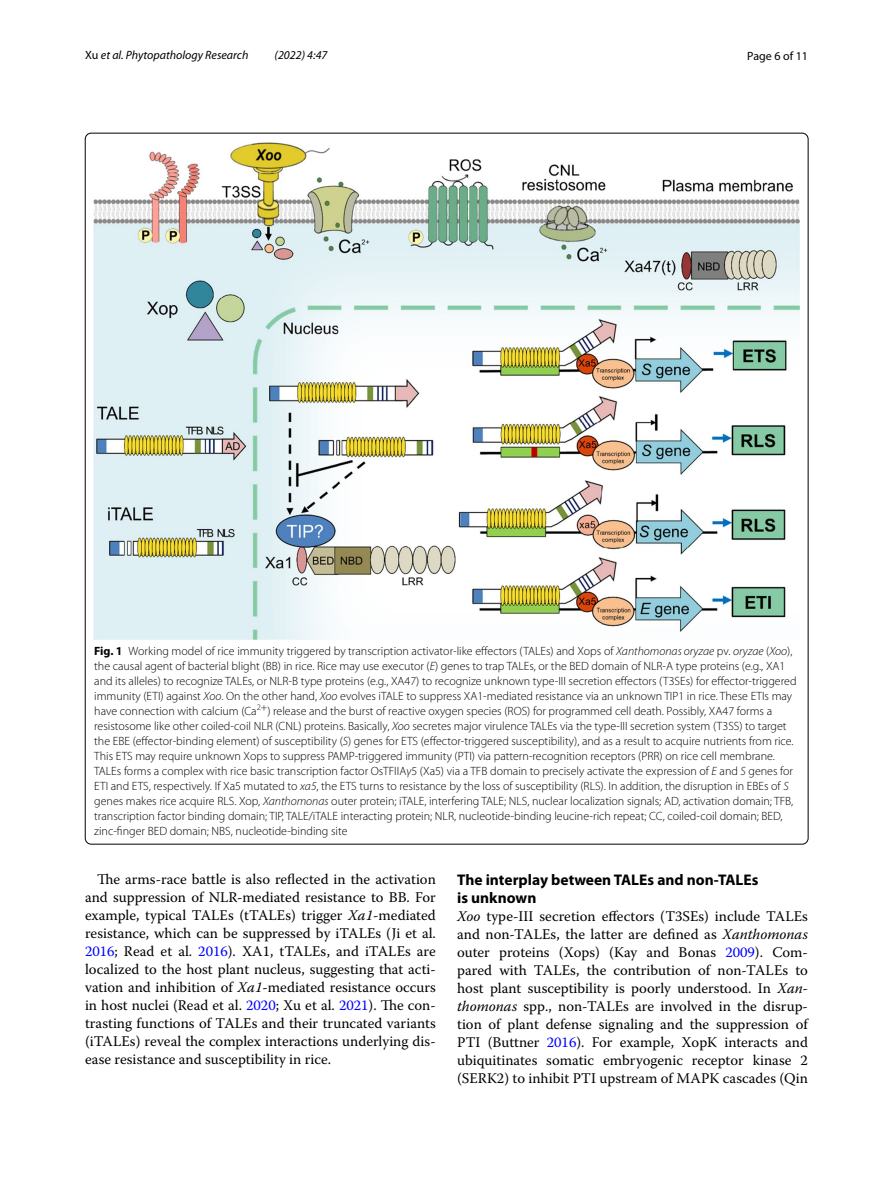
<style>
.page{position:relative;width:893px;height:1187px;background:#fff}
.page>*{position:absolute;margin:0;border:0;box-sizing:border-box;transform-origin:0 0}
.t1{font:700 15.45px/18px "Myriad Pro";color:#000}
.t2{font:14.7px/18px "Warnock Pro";color:#000;text-align:justify}
.t3{font:300 12px/15px "Myriad Pro";color:#000}
.t4{font:italic 12px "Myriad Pro";color:#000}
.t5{font:12px "Myriad Pro";color:#000}
.s1{font-style:normal}
.s2{font-weight:700}
.s3{font-style:italic}
.s4{color:#00f}
</style>
<div class="page">
<img style="left:94px;top:142px;width:706px;height:497px">
<p class="t4" style="left:85px;top:48px;width:165px"><span class="s1">Xu</span> et al. Phytopathology Research</p>
<p class="t4" style="left:275px;top:48px;width:54px">(2022) 4:47</p>
<p class="t5" style="left:747px;top:48px;width:62px">Page 6 of 11</p>
<p class="t3" style="left:94px;top:643px;width:704px"><span class="s2">Fig. 1</span> Working model of rice immunity triggered by transcription activator-like effectors (TALEs) and Xops of <span class="s3">Xanthomonas oryzae</span> pv. <span class="s3">oryzae</span> (<span class="s3">Xoo</span>), the causal agent of bacterial blight (BB) in rice. Rice may use executor (<span class="s3">E</span>) genes to trap TALEs, or the BED domain of NLR-A type proteins (e.g., XA1 and its alleles) to recognize TALEs, or NLR-B type proteins (e.g., XA47) to recognize unknown type-III secretion effectors (T3SEs) for effector-triggered immunity (ETI) against <span class="s3">Xoo</span>. On the other hand, <span class="s3">Xoo</span> evolves iTALE to suppress XA1-mediated resistance via an unknown TIP1 in rice. These ETIs may have connection with calcium (Ca<sup>2</sup><sup>+</sup>) release and the burst of reactive oxygen species (ROS) for programmed cell death. Possibly, XA47 forms a resistosome like other coiled-coil NLR (CNL) proteins. Basically, <span class="s3">Xoo</span> secretes major virulence TALEs via the type-III secretion system (T3SS) to target the EBE (effector-binding element) of susceptibility (<span class="s3">S</span>) genes for ETS (effector-triggered susceptibility), and as a result to acquire nutrients from rice.<br>This ETS may require unknown Xops to suppress PAMP-triggered immunity (PTI) via pattern-recognition receptors (PRR) on rice cell membrane.<br>TALEs forms a complex with rice basic transcription factor OsTFIIA<span class="s3">γ</span>5 (Xa5) via a TFB domain to precisely activate the expression of <span class="s3">E</span> and <span class="s3">S</span> genes for ETI and ETS, respectively. If Xa5 mutated to <span class="s3">xa5</span>, the ETS turns to resistance by the loss of susceptibility (RLS). In addition, the disruption in EBEs of <span class="s3">S </span>genes makes rice acquire RLS. Xop, <span class="s3">Xanthomonas</span> outer protein; iTALE, interfering TALE; NLS, nuclear localization signals; AD, activation domain; TFB, transcription factor binding domain; TIP, TALE/iTALE interacting protein; NLR, nucleotide-binding leucine-rich repeat; CC, coiled-coil domain; BED, zinc-finger BED domain; NBS, nucleotide-binding site</p>
<p class="t2" style="left:85px;top:869px;width:352px;text-indent:12px">The arms-race battle is also reflected in the activation and suppression of NLR-mediated resistance to BB. For example, typical TALEs (tTALEs) trigger <span class="s3">Xa1</span>-mediated resistance, which can be suppressed by iTALEs (Ji et al.<br><span class="s4">2016</span>; Read et al. <span class="s4">2016</span>). XA1, tTALEs, and iTALEs are localized to the host plant nucleus, suggesting that acti&shy;vation and inhibition of <span class="s3">Xa1</span>-mediated resistance occurs in host nuclei (Read et al. <span class="s4">2020</span>; Xu et al. <span class="s4">2021</span>). The con&shy;trasting functions of TALEs and their truncated variants (iTALEs) reveal the complex interactions underlying dis&shy;ease resistance and susceptibility in rice.</p>
<p class="t1" style="left:457px;top:869px;width:303px">The interplay between TALEs and non‑TALEs is unknown</p>
<p class="t2" style="left:457px;top:906px;width:352px"><span class="s3">Xoo</span> type-III secretion effectors (T3SEs) include TALEs and non-TALEs, the latter are defined as <span class="s3">Xanthomonas </span>outer proteins (Xops) (Kay and Bonas <span class="s4">2009</span>). Com&shy;pared with TALEs, the contribution of non-TALEs to host plant susceptibility is poorly understood. In <span class="s3">Xan&shy;thomonas</span> spp., non-TALEs are involved in the disrup&shy;tion of plant defense signaling and the suppression of PTI (Buttner <span class="s4">2016</span>). For example, XopK interacts and ubiquitinates somatic embryogenic receptor kinase 2 (SERK2) to inhibit PTI upstream of MAPK cascades (Qin</p>
</div>
